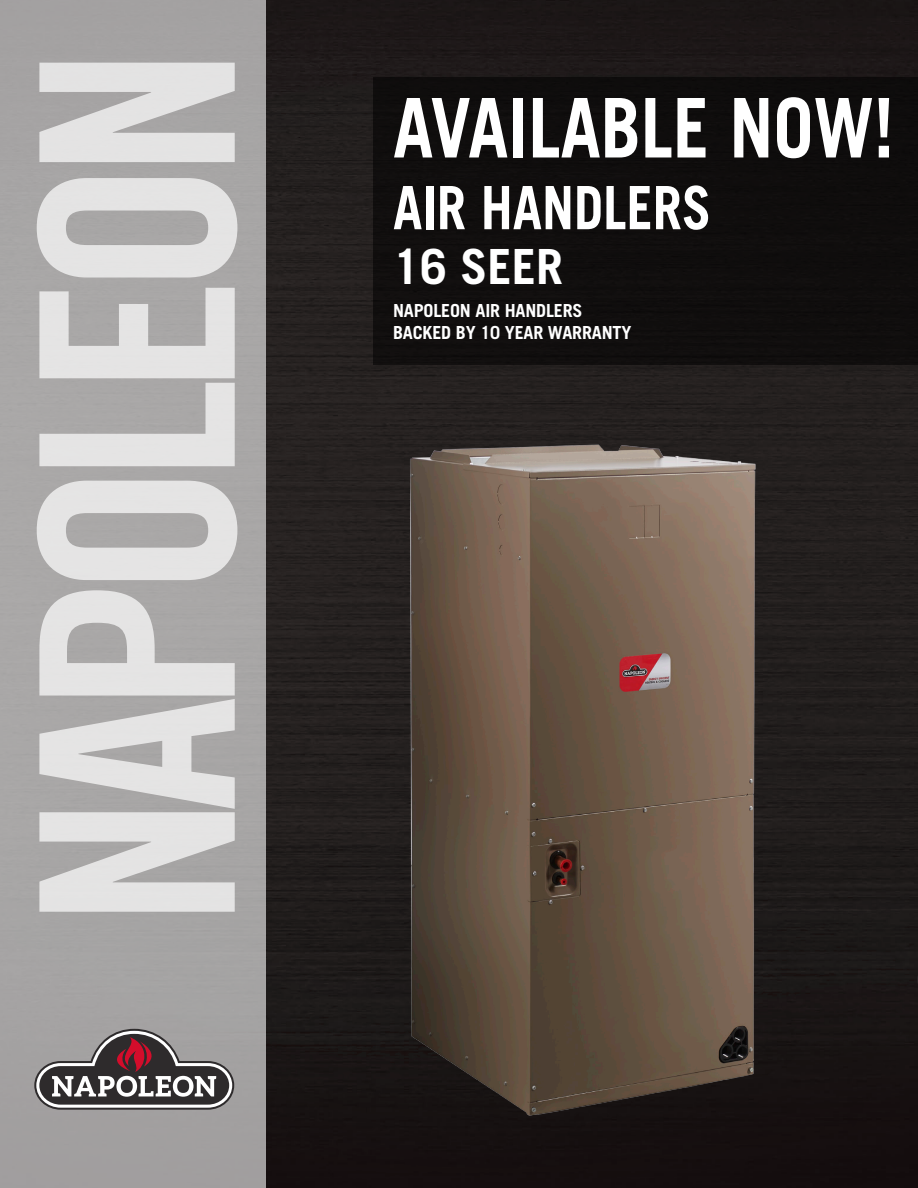
<style>
.page{position:relative;width:918px;height:1188px;background:#fff}
.page>*{position:absolute;margin:0;border:0;box-sizing:border-box;transform-origin:0 0}
.t1{font:700 82.35px "Trade Gothic LT Std";color:#fff;scale:.88 1}
.t2{font:700 59.85px "Trade Gothic LT Std";color:#fff;scale:.88 1}
.t3{font:700 48.6px "Trade Gothic LT Std";color:#fff}
.t4{font:700 18px/22.5px "Trade Gothic LT Std";letter-spacing:-.01em;color:#fff}
</style>
<div class="page">
<img style="left:265px;top:0;width:653px;height:1188px">
<div style="left:0;top:0;width:265px;height:1188px;background:#a5a4a4"></div>
<svg style="left:39px;top:590px;width:196px;height:322px"></svg>
<svg style="left:37px;top:481px;width:200px;height:99px"></svg>
<svg style="left:39px;top:288px;width:196px;height:178px"></svg>
<svg style="left:37px;top:178px;width:200px;height:100px"></svg>
<svg style="left:39px;top:63px;width:196px;height:99px"></svg>
<svg style="left:917px;top:923px;width:1px;height:81px"></svg>
<svg style="left:34px;top:1029px;width:200px;height:81px"></svg>
<img style="left:374px;top:407px;width:421px;height:736px">
<div style="left:374px;top:77px;width:544px;height:287px;background:#100d0d"></div>
<h1 class="t1" style="left:393px;top:78px;width:571px">AVAILABLE NOW!</h1>
<h2 class="t2" style="left:393px;top:171px;width:363px">AIR HANDLERS</h2>
<h3 class="t3" style="left:393px;top:237px;width:171px">16 SEER</h3>
<p class="t4" style="left:393px;top:299px;width:240px">NAPOLEON AIR HANDLERS<br>BACKED BY 10 YEAR WARRANTY</p>
</div>
